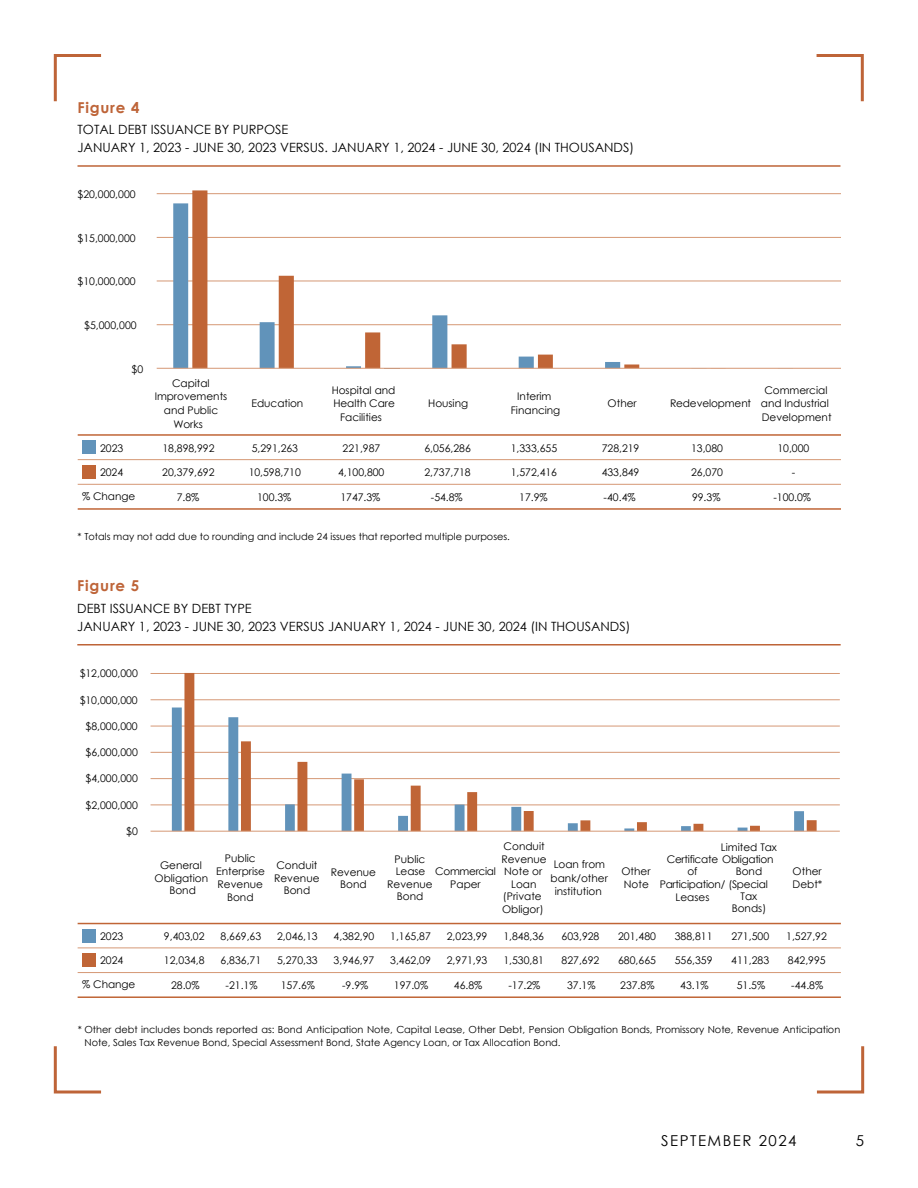
<style>
.page{position:relative;width:918px;height:1188px;background:#fff}
.page>*{position:absolute;margin:0;border:0;box-sizing:border-box;transform-origin:0 0}
.t1{font:15px "Century Gothic";letter-spacing:.1em;color:#000}
.t2{font:700 15px "Century Gothic";letter-spacing:.05em;color:#be6438}
.t3{font:12.75px/18px "Century Gothic";color:#000}
.t4{font:10.5px/13.8px "Century Gothic";color:#000;text-align:center}
.t5{font:10.5px/13.5px "Century Gothic";letter-spacing:-.025em;color:#000;text-align:center}
.t6{font:9.75px/13.5px "Century Gothic";color:#000}
</style>
<div class="page">
<svg style="left:53px;top:54px;width:49px;height:48px"></svg>
<svg style="left:816px;top:1046px;width:49px;height:48px"></svg>
<svg style="left:816px;top:54px;width:48px;height:48px"></svg>
<svg style="left:53px;top:1046px;width:49px;height:48px"></svg>
<hr style="left:78px;top:165px;width:762px;height:2px;background:#be6438">
<hr style="left:157px;top:193px;width:683px;height:1px;background:#d59875">
<hr style="left:157px;top:237px;width:683px;height:1px;background:#d59875">
<hr style="left:157px;top:281px;width:683px;height:1px;background:#d59875">
<hr style="left:157px;top:324px;width:683px;height:1px;background:#d59875">
<svg style="left:173px;top:203px;width:620px;height:165px"></svg>
<svg style="left:192px;top:190px;width:534px;height:178px"></svg>
<hr style="left:157px;top:368px;width:683px;height:1px;background:#d59875">
<hr style="left:78px;top:434px;width:762px;height:2px;background:#c06536">
<hr style="left:78px;top:459px;width:762px;height:1px;background:#d59875">
<hr style="left:78px;top:484px;width:762px;height:1px;background:#d59875">
<hr style="left:78px;top:508px;width:762px;height:2px;background:#c06536">
<div style="left:82px;top:441px;width:14px;height:13px;background:#6193ba"></div>
<div style="left:82px;top:465px;width:14px;height:14px;background:#c06536"></div>
<hr style="left:77px;top:644px;width:764px;height:2px;background:#be6438">
<hr style="left:151px;top:673px;width:689px;height:1px;background:#d59875">
<hr style="left:151px;top:699px;width:689px;height:1px;background:#d59875">
<hr style="left:151px;top:726px;width:689px;height:1px;background:#d59875">
<hr style="left:151px;top:752px;width:689px;height:1px;background:#d59875">
<hr style="left:151px;top:778px;width:689px;height:1px;background:#d59875">
<hr style="left:151px;top:805px;width:689px;height:1px;background:#d59875">
<svg style="left:184px;top:673px;width:633px;height:158px"></svg>
<hr style="left:151px;top:831px;width:689px;height:1px;background:#d59875">
<hr style="left:78px;top:948px;width:762px;height:1px;background:#d59875">
<hr style="left:78px;top:972px;width:762px;height:1px;background:#d59875">
<hr style="left:78px;top:996px;width:762px;height:2px;background:#c06536">
<div style="left:82px;top:929px;width:14px;height:13px;background:#6193ba"></div>
<div style="left:82px;top:953px;width:14px;height:14px;background:#c06536"></div>
<hr style="left:78px;top:923px;width:762px;height:1px;background:#c06536">
<h1 class="t2" style="left:78px;top:96px;width:63px">Figure 4</h1>
<p class="t3" style="left:78px;top:120px;width:558px">TOTAL DEBT ISSUANCE BY PURPOSE<br>JANUARY 1, 2023 - JUNE 30, 2023 VERSUS. JANUARY 1, 2024 - JUNE 30, 2024 (IN THOUSANDS)</p>
<p class="t4" style="left:77px;top:187px;width:60px">$20,000,000</p>
<p class="t4" style="left:77px;top:231px;width:60px">$15,000,000</p>
<p class="t4" style="left:77px;top:274px;width:60px">$10,000,000</p>
<p class="t4" style="left:84px;top:318px;width:54px">$5,000,000</p>
<p class="t4" style="left:132px;top:362px;width:13px">$0</p>
<p class="t4" style="left:155px;top:376px;width:74px">Capital<br>Improvements and Public<br>Works</p>
<p class="t4" style="left:251px;top:396px;width:53px">Education</p>
<p class="t4" style="left:332px;top:383px;width:65px">Hospital and<br>Health Care<br>Facilities</p>
<p class="t4" style="left:428px;top:396px;width:41px">Housing</p>
<p class="t4" style="left:511px;top:390px;width:51px">Interim<br>Financing</p>
<p class="t4" style="left:608px;top:396px;width:31px">Other</p>
<p class="t4" style="left:670px;top:396px;width:83px">Redevelopment</p>
<p class="t4" style="left:761px;top:383px;width:72px">Commercial and Industrial<br>Development</p>
<p class="t4" style="left:100px;top:441px;width:25px">2023</p>
<p class="t4" style="left:162px;top:441px;width:54px">18,898,992</p>
<p class="t4" style="left:252px;top:441px;width:48px">5,291,263</p>
<p class="t4" style="left:343px;top:441px;width:39px">221,987</p>
<p class="t4" style="left:425px;top:441px;width:48px">6,056,286</p>
<p class="t4" style="left:511px;top:441px;width:48px">1,333,655</p>
<p class="t4" style="left:602px;top:441px;width:39px">728,219</p>
<p class="t4" style="left:691px;top:441px;width:33px">13,080</p>
<p class="t4" style="left:778px;top:441px;width:33px">10,000</p>
<p class="t4" style="left:100px;top:465px;width:25px">2024</p>
<p class="t4" style="left:162px;top:465px;width:54px">20,379,692</p>
<p class="t4" style="left:249px;top:465px;width:54px">10,598,710</p>
<p class="t4" style="left:338px;top:465px;width:48px">4,100,800</p>
<p class="t4" style="left:424px;top:465px;width:48px">2,737,718</p>
<p class="t4" style="left:511px;top:465px;width:48px">1,572,416</p>
<p class="t4" style="left:602px;top:465px;width:39px">433,849</p>
<p class="t4" style="left:691px;top:465px;width:33px">26,070</p>
<p class="t4" style="left:792px;top:465px;width:5px">-</p>
<p class="t4" style="left:82px;top:489px;width:55px">% Change</p>
<p class="t4" style="left:177px;top:490px;width:24px">7.8%</p>
<p class="t4" style="left:257px;top:490px;width:36px">100.3%</p>
<p class="t4" style="left:341px;top:490px;width:41px">1747.3%</p>
<p class="t4" style="left:431px;top:490px;width:33px">-54.8%</p>
<p class="t4" style="left:519px;top:490px;width:30px">17.9%</p>
<p class="t4" style="left:604px;top:490px;width:33px">-40.4%</p>
<p class="t4" style="left:692px;top:490px;width:30px">99.3%</p>
<p class="t4" style="left:773px;top:490px;width:39px">-100.0%</p>
<p class="t6" style="left:78px;top:530px;width:434px">* Totals may not add due to rounding and include 24 issues that reported multiple purposes.</p>
<h1 class="t2" style="left:77px;top:574px;width:63px">Figure 5</h1>
<p class="t3" style="left:77px;top:599px;width:555px">DEBT ISSUANCE BY DEBT TYPE<br>JANUARY 1, 2023 - JUNE 30, 2023 VERSUS JANUARY 1, 2024 - JUNE 30, 2024 (IN THOUSANDS)</p>
<p class="t4" style="left:80px;top:666px;width:60px">$12,000,000</p>
<p class="t4" style="left:80px;top:693px;width:60px">$10,000,000</p>
<p class="t4" style="left:86px;top:719px;width:54px">$8,000,000</p>
<p class="t4" style="left:86px;top:745px;width:54px">$6,000,000</p>
<p class="t4" style="left:86px;top:772px;width:54px">$4,000,000</p>
<p class="t4" style="left:86px;top:798px;width:54px">$2,000,000</p>
<p class="t4" style="left:126px;top:824px;width:13px">$0</p>
<p class="t4" style="left:100px;top:929px;width:25px">2023</p>
<p class="t4" style="left:100px;top:953px;width:25px">2024</p>
<p class="t4" style="left:82px;top:978px;width:55px">% Change</p>
<p class="t4" style="left:155px;top:859px;width:55px;line-height:12.8px">General<br>Obligation<br>Bond</p>
<p class="t4" style="left:216px;top:852px;width:50px;line-height:12.9px">Public<br>Enterprise<br>Revenue<br>Bond</p>
<p class="t4" style="left:274px;top:859px;width:47px;line-height:12.8px">Conduit<br>Revenue<br>Bond</p>
<p class="t4" style="left:331px;top:866px;width:47px;line-height:12px">Revenue<br>Bond</p>
<p class="t4" style="left:501px;top:840px;width:47px;line-height:12.5px">Conduit<br>Revenue<br>Note or<br>Loan (Private<br>Obligor)</p>
<p class="t4" style="left:387px;top:853px;width:47px;line-height:12.5px">Public<br>Lease<br>Revenue<br>Bond</p>
<p class="t5" style="left:435px;top:864px;width:62px">Commercial<br>Paper</p>
<p class="t4" style="left:551px;top:858px;width:59px;line-height:13.4px">Loan from bank/other institution</p>
<p class="t4" style="left:721px;top:840px;width:57px">Limited Tax</p>
<p class="t4" style="left:736px;top:865px;width:28px">Bond</p>
<p class="t4" style="left:732px;top:890px;width:36px;line-height:12.3px">Tax<br>Bonds)</p>
<p class="t5" style="left:667px;top:852px;width:108px">Certificate Obligation</p>
<p class="t5" style="left:676px;top:878px;width:94px;line-height:12.6px;text-align:left;text-indent:-16px">Participation/ (Special<br>Leases</p>
<p class="t4" style="left:621px;top:864px;width:31px;text-align:left">Other<br>Note</p>
<p class="t4" style="left:688px;top:864px;width:11px">of</p>
<p class="t4" style="left:793px;top:864px;width:31px;text-align:left">Other<br>Debt*</p>
<p class="t4" style="left:164px;top:929px;width:42px">9,403,02</p>
<p class="t4" style="left:221px;top:929px;width:42px">8,669,63</p>
<p class="t4" style="left:277px;top:929px;width:42px">2,046,13</p>
<p class="t4" style="left:334px;top:929px;width:42px">4,382,90</p>
<p class="t4" style="left:390px;top:929px;width:42px">1,165,87</p>
<p class="t4" style="left:447px;top:929px;width:42px">2,023,99</p>
<p class="t4" style="left:503px;top:929px;width:42px">1,848,36</p>
<p class="t4" style="left:562px;top:929px;width:39px">603,928</p>
<p class="t4" style="left:618px;top:929px;width:39px">201,480</p>
<p class="t4" style="left:675px;top:929px;width:39px">388,811</p>
<p class="t4" style="left:731px;top:929px;width:39px">271,500</p>
<p class="t4" style="left:786px;top:929px;width:42px">1,527,92</p>
<p class="t4" style="left:164px;top:954px;width:42px">12,034,8</p>
<p class="t4" style="left:221px;top:954px;width:42px">6,836,71</p>
<p class="t4" style="left:277px;top:954px;width:42px">5,270,33</p>
<p class="t4" style="left:334px;top:954px;width:42px">3,946,97</p>
<p class="t4" style="left:390px;top:954px;width:42px">3,462,09</p>
<p class="t4" style="left:447px;top:954px;width:42px">2,971,93</p>
<p class="t4" style="left:503px;top:954px;width:42px">1,530,81</p>
<p class="t4" style="left:562px;top:954px;width:39px">827,692</p>
<p class="t4" style="left:618px;top:954px;width:39px">680,665</p>
<p class="t4" style="left:675px;top:954px;width:39px">556,359</p>
<p class="t4" style="left:731px;top:954px;width:39px">411,283</p>
<p class="t4" style="left:788px;top:954px;width:39px">842,995</p>
<p class="t4" style="left:171px;top:978px;width:30px">28.0%</p>
<p class="t4" style="left:226px;top:978px;width:33px">-21.1%</p>
<p class="t4" style="left:281px;top:978px;width:36px">157.6%</p>
<p class="t4" style="left:342px;top:978px;width:28px">-9.9%</p>
<p class="t4" style="left:394px;top:978px;width:36px">197.0%</p>
<p class="t4" style="left:454px;top:978px;width:30px">46.8%</p>
<p class="t4" style="left:508px;top:978px;width:33px">-17.2%</p>
<p class="t4" style="left:567px;top:978px;width:30px">37.1%</p>
<p class="t4" style="left:620px;top:978px;width:36px">237.8%</p>
<p class="t4" style="left:680px;top:978px;width:30px">43.1%</p>
<p class="t4" style="left:737px;top:978px;width:30px">51.5%</p>
<p class="t4" style="left:791px;top:978px;width:33px">-44.8%</p>
<p class="t6" style="left:84px;top:1022px;width:757px;text-indent:-7px">* Other debt includes bonds reported as: Bond Anticipation Note, Capital Lease, Other Debt, Pension Obligation Bonds, Promissory Note, Revenue Anticipation<br>Note, Sales Tax Revenue Bond, Special Assessment Bond, State Agency Loan, or Tax Allocation Bond.</p>
<h1 class="t1" style="left:661px;top:1130px;width:137px">SEPTEMBER 2024</h1>
<h1 class="t1" style="left:856px;top:1130px;width:10px">5</h1>
</div>
